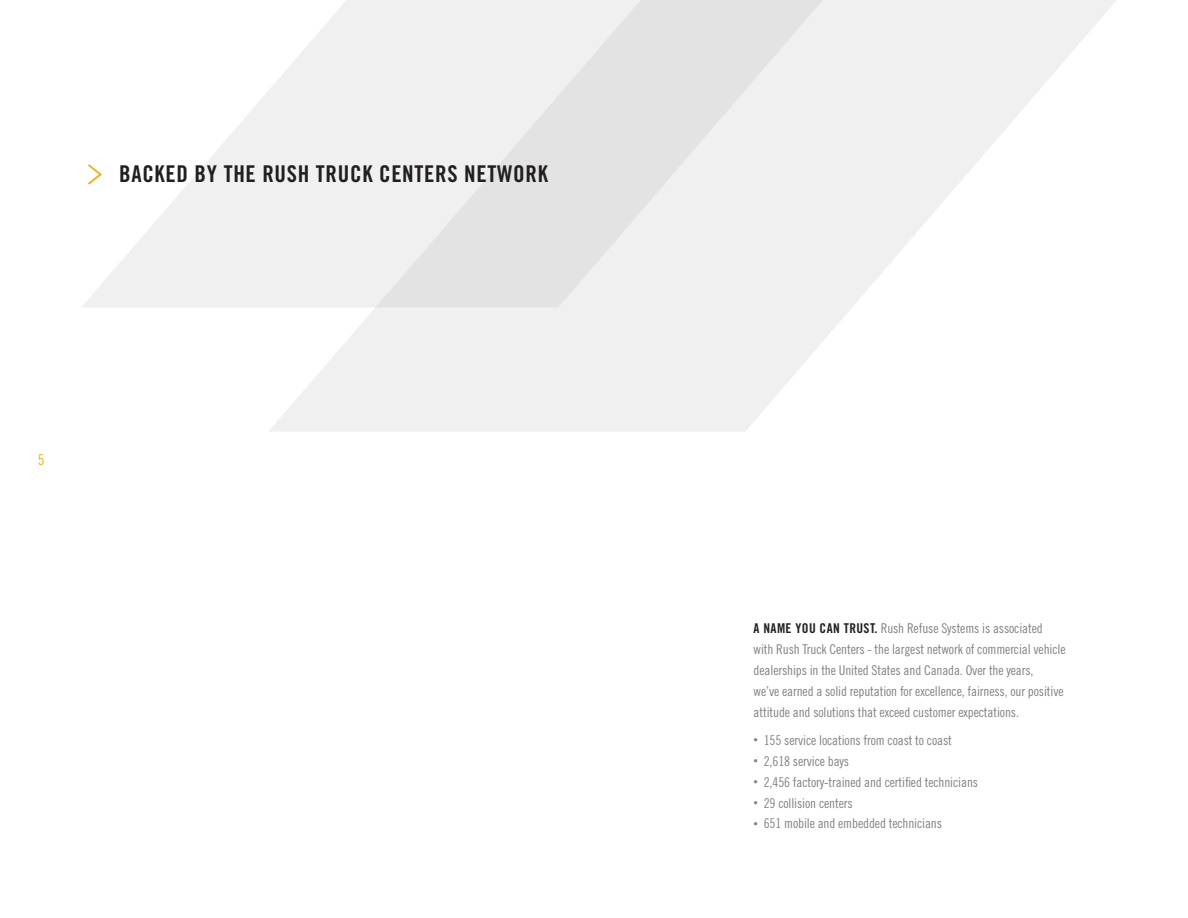
<style>
.page{position:relative;width:1188px;height:918px;background:#fff}
.page>*{position:absolute;margin:0;border:0;box-sizing:border-box;transform-origin:0 0}
.t1{font:23.1px "Trade Gothic LT Pro Bd Cn 20";letter-spacing:.03em;color:#231f20}
.Warnock_Pro_Display{font:15px "Trade Gothic LT Pro Cn 18";color:#efb211}
.t2{font:13.5px/21px "Trade Gothic LT Pro Cn 18";letter-spacing:-.01em;color:#808285}
.s1{font-family:"Trade Gothic LT Pro Bd Cn 20";color:#231f20}
.s2{font-size:9px}
</style>
<div class="page">
<hr style="left:1187px;top:0;width:1px;height:918px;background:#5f5f62">
<svg style="left:269px;top:0;width:919px;height:432px;fill:#f0f0f0"></svg>
<svg style="left:82px;top:0;width:1101px;height:308px;fill:#f0f0f0"></svg>
<svg style="left:86px;top:162px;width:18px;height:25px"></svg>
<p class="t1" style="left:119px;top:160px;width:430px">BACKED BY THE RUSH TRUCK CENTERS NETWORK</p>
<p class="Warnock_Pro_Display" style="left:38px;top:451px;width:8px">5</p>
<p class="t2" style="left:754px;top:618px;width:314px"><span class="s1">A NAME YOU CAN TRUST.</span> Rush Refuse Systems is associated with Rush Truck Centers - the largest network of commercial vehicle dealerships in the United States and Canada. Over the years,<br>we’ve earned a solid reputation for excellence, fairness, our positive attitude and solutions that exceed customer expectations.</p>
<p class="t2" style="left:754px;top:729px;width:200px"><span class="s2">•</span> 155 service locations from coast to coast</p>
<p class="t2" style="left:754px;top:750px;width:97px"><span class="s2">•</span> 2,618 service bays</p>
<p class="t2" style="left:754px;top:771px;width:226px"><span class="s2">•</span> 2,456 factory-trained and certified technicians</p>
<p class="t2" style="left:754px;top:792px;width:101px"><span class="s2">•</span> 29 collision centers</p>
<p class="t2" style="left:754px;top:813px;width:190px"><span class="s2">•</span> 651 mobile and embedded technicians</p>
</div>
